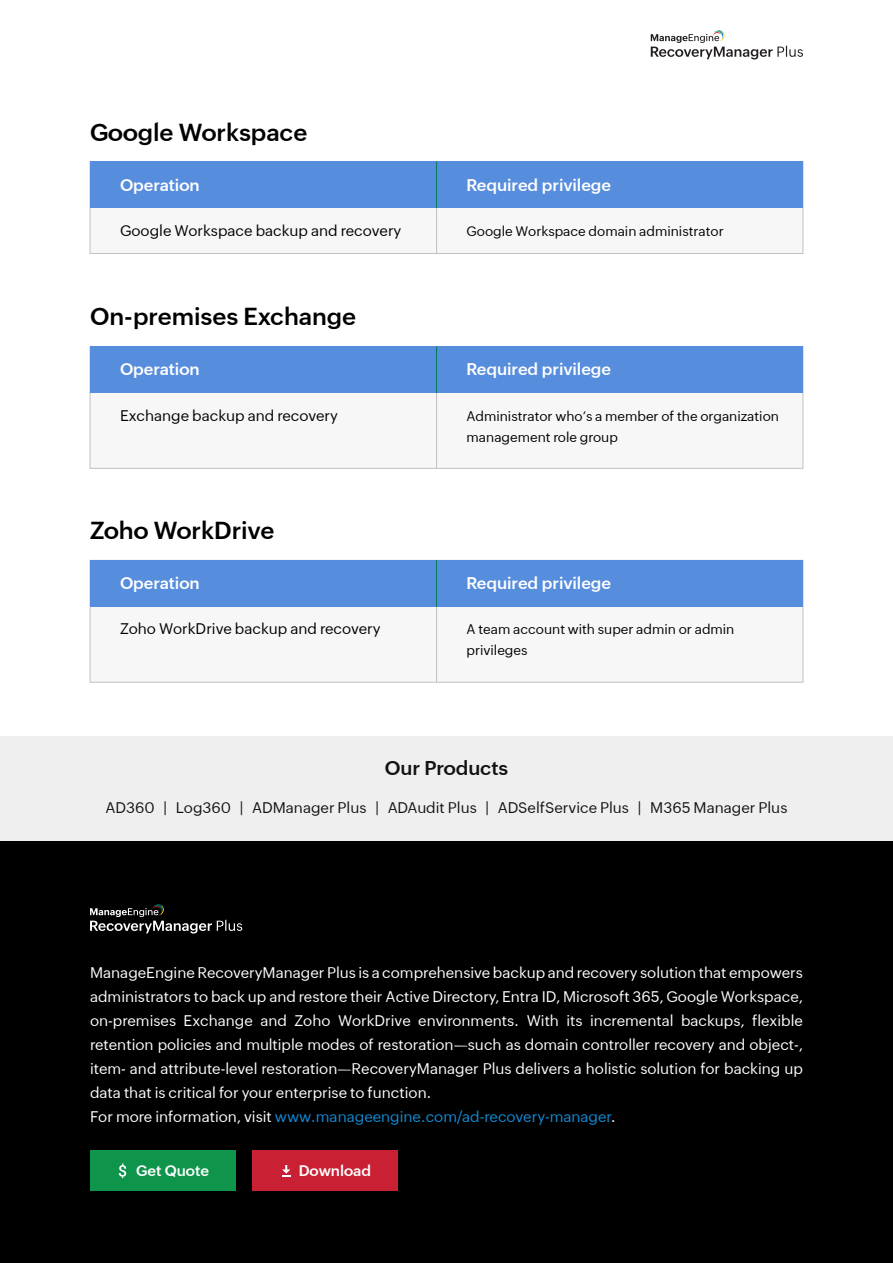
<style>
.page{position:relative;width:893px;height:1263px;background:#fff}
.page>*{position:absolute;margin:0;border:0;box-sizing:border-box;transform-origin:0 0}
.t1{font:600 24px "Zoho Puvi";color:#000}
.t2{font:600 19.5px "Zoho Puvi";color:#121212}
.t3{font:600 16.5px "Zoho Puvi";color:#fff}
.t4{font:15px/24px "Zoho Puvi";color:#fff}
.t5{font:15px "Zoho Puvi";color:#000}
.t6{font:15px "Zoho Puvi";color:#121212}
.t7{font:600 14.85px "Zoho Puvi";color:#fff}
.t8{font:13.5px/21px "Zoho Puvi";color:#000}
.s1{color:#138cd6}
</style>
<div class="page">
<div style="left:0;top:736px;width:893px;height:107px;background:#efefef"></div>
<div style="left:90px;top:161px;width:713px;height:93px;background:#f7f7f7;border:1px solid #c2c1c0"></div>
<div style="left:90px;top:162px;width:713px;height:46px;background:#578ddd"></div>
<hr style="left:436px;top:162px;width:1px;height:46px;background:#007c56">
<hr style="left:436px;top:208px;width:1px;height:45px;background:#c2c1c0">
<div style="left:90px;top:346px;width:713px;height:122px;background:#f7f7f7"></div>
<div style="left:90px;top:346px;width:713px;height:47px;background:#578ddd"></div>
<hr style="left:436px;top:346px;width:1px;height:47px;background:#007c56">
<hr style="left:436px;top:393px;width:1px;height:75px;background:#c2c1c0">
<div style="left:90px;top:560px;width:713px;height:122px;background:#f7f7f7;border:1px solid #c2c1c0"></div>
<div style="left:90px;top:560px;width:713px;height:47px;background:#578ddd"></div>
<hr style="left:436px;top:560px;width:1px;height:47px;background:#007c56">
<hr style="left:436px;top:607px;width:1px;height:75px;background:#c2c1c0">
<svg style="left:651px;top:30px;width:152px;height:29px"></svg>
<div style="left:0;top:842px;width:893px;height:421px;background:#000"></div>
<svg style="left:90px;top:904px;width:152px;height:29px"></svg>
<div style="left:90px;top:1150px;width:145px;height:41px;background:#0e944b"></div>
<div style="left:253px;top:1150px;width:145px;height:41px;background:#c92033"></div>
<svg style="left:119px;top:1163px;width:7px;height:15px"></svg>
<svg style="left:282px;top:1165px;width:8px;height:11px"></svg>
<h1 class="t1" style="left:90px;top:114px;width:219px">Google Workspace</h1>
<p class="t3" style="left:120px;top:172px;width:81px">Operation</p>
<p class="t3" style="left:467px;top:172px;width:146px">Required privilege</p>
<p class="t5" style="left:120px;top:219px;width:283px">Google Workspace backup and recovery</p>
<p class="t8" style="left:467px;top:219px;width:259px">Google Workspace domain administrator</p>
<h1 class="t1" style="left:90px;top:298px;width:268px">On-premises Exchange</h1>
<p class="t3" style="left:120px;top:357px;width:81px">Operation</p>
<p class="t3" style="left:467px;top:357px;width:146px">Required privilege</p>
<p class="t5" style="left:120px;top:404px;width:220px">Exchange backup and recovery</p>
<p class="t8" style="left:467px;top:404px;width:314px">Administrator who’s a member of the organization management role group</p>
<h1 class="t1" style="left:90px;top:512px;width:186px">Zoho WorkDrive</h1>
<p class="t3" style="left:120px;top:571px;width:81px">Operation</p>
<p class="t3" style="left:467px;top:571px;width:146px">Required privilege</p>
<p class="t5" style="left:120px;top:618px;width:262px">Zoho WorkDrive backup and recovery</p>
<p class="t8" style="left:467px;top:618px;width:269px">A team account with super admin or admin privileges</p>
<h2 class="t2" style="left:385px;top:753px;width:125px">Our Products</h2>
<p class="t6" style="left:106px;top:796px;width:683px">AD360 | Log360 | ADManager Plus | ADAudit Plus | ADSelfService Plus | M365 Manager Plus</p>
<p class="t4" style="left:90px;top:959px;width:714px">ManageEngine RecoveryManager Plus is a comprehensive backup and recovery solution that empowers administrators to back up and restore their Active Directory, Entra ID, Microsoft 365, Google Workspace, on-premises Exchange and Zoho WorkDrive environments. With its incremental backups, flexible retention policies and multiple modes of restoration—such as domain controller recovery and object-, item- and attribute-level restoration—RecoveryManager Plus delivers a holistic solution for backing up data that is critical for your enterprise to function.<br>For more information, visit <span class="s1">www.manageengine.com/ad-recovery-manager</span>.</p>
<p class="t7" style="left:136px;top:1159px;width:74px">Get Quote</p>
<p class="t7" style="left:299px;top:1160px;width:74px">Download</p>
</div>
